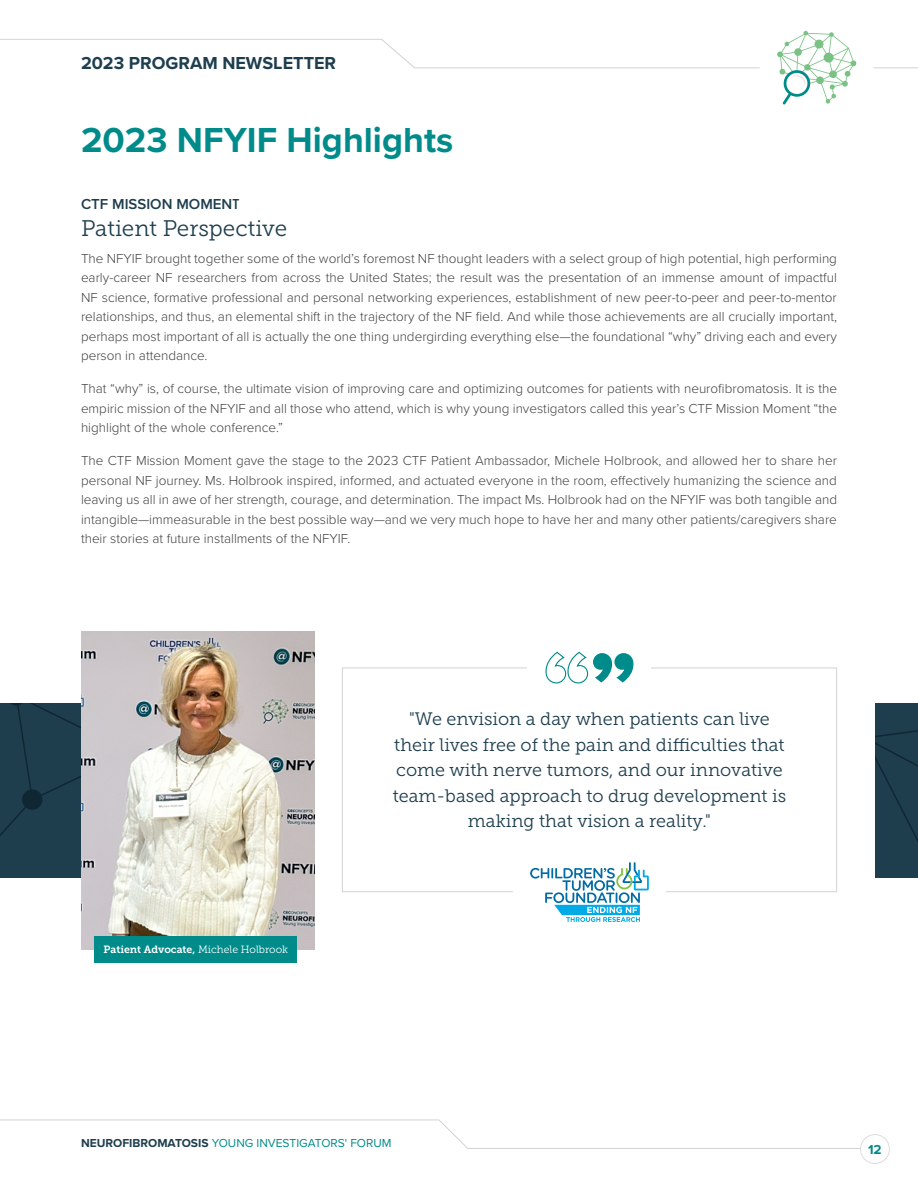
<style>
.page{position:relative;width:918px;height:1188px;background:#fff}
.page>*{position:absolute;margin:0;border:0;box-sizing:border-box;transform-origin:0 0}
.t1{font:700 36px "Proxima Nova";color:#008b8b}
.t2{font:22.5px "Museo Slab 300";color:#1e3e4e}
.t3{font:18px/25.5px "Museo Slab 300";color:#1e3e4e;text-align:center}
.t4{font:700 18px "Proxima Nova";color:#1e3e4e}
.t5{font:600 15px "Proxima Nova";color:#1e3e4e}
.t6{font:300 13.5px/19.5px "Proxima Nova";color:#414042;text-align:justify}
.t7{font:700 13.5px "Proxima Nova";color:#008b8b}
.t8{font:12px "Proxima Nova";color:#008b8b}
.t9{font:10.5px "Museo Slab 700";letter-spacing:-.005em;color:#fff}
.s1{font-family:"Proxima Nova Cond"}
.s2{font-family:"Museo Slab 300"}
.s3{font-weight:700;color:#1e3e4e}
</style>
<div class="page">
<svg style="left:0;top:39px;width:760px;height:30px"></svg>
<svg style="left:0;top:1119px;width:868px;height:30px"></svg>
<div style="left:860px;top:1135px;width:29px;height:29px;background:#fff;border-radius:50%"></div>
<div style="left:860px;top:1134px;width:30px;height:30px;border:1px solid #dcddde;border-radius:50%"></div>
<hr style="left:874px;top:67px;width:44px;height:1px;background:#d1d3d4">
<svg style="left:777px;top:31px;width:79px;height:73px"></svg>
<img style="left:81px;top:631px;width:234px;height:318px">
<div style="left:95px;top:936px;width:202px;height:27px;background:#008b8b"></div>
<svg style="left:545px;top:651px;width:89px;height:33px"></svg>
<svg style="left:0;top:703px;width:918px;height:219px"></svg>
<h3 class="t4" style="left:81px;top:49px;width:257px">2023 PROGRAM NEWSLETTER</h3>
<h1 class="t1" style="left:81px;top:113px;width:374px">2023 NFYIF Highlights</h1>
<p class="t5" style="left:81px;top:193px;width:160px">CTF MISSION MOMEN<span class="s1">T</span></p>
<h2 class="t2" style="left:81px;top:216px;width:208px">Patient Perspective</h2>
<p class="t6" style="left:81px;top:248px;width:758px">The NFYIF brought together some of the world’s foremost NF thought leaders with a select group of high potential, high performing early-career NF researchers from across the United States; the result was the presentation of an immense amount of impactful NF science, formative professional and personal networking experiences, establishment of new peer-to-peer and peer-to-mentor relationships, and thus, an elemental shift in the trajectory of the NF field. And while those achievements are all crucially important, perhaps most important of all is actually the one thing undergirding everything else—the foundational “why” driving each and every person in attendance.</p>
<p class="t6" style="left:81px;top:378px;width:758px">That “why” is, of course, the ultimate vision of improving care and optimizing outcomes for patients with neurofibromatosis. It is the empiric mission of the NFYIF and all those who attend, which is why young investigators called this year’s CTF Mission Moment “the highlight of the whole conference.”</p>
<p class="t6" style="left:81px;top:450px;width:758px">The CTF Mission Moment gave the stage to the 2023 CTF Patient Ambassador, Michele Holbrook, and allowed her to share her personal NF journey. Ms. Holbrook inspired, informed, and actuated everyone in the room, effectively humanizing the science and leaving us all in awe of her strength, courage, and determination. The impact Ms. Holbrook had on the NFYIF was both tangible and intangible—immeasurable in the best possible way—and we very much hope to have her and many other patients/caregivers share their stories at future installments of the NFYIF.</p>
<p class="t9" style="left:104px;top:944px;width:186px">Patient Advocate, <span class="s2">Michele Holbrook</span></p>
<h3 class="t3" style="left:393px;top:706px;width:395px">"We envision a day when patients can live their lives free of the pain and difficulties that come with nerve tumors, and our innovative team-based approach to drug development is making that vision a reality."</h3>
<p class="t8" style="left:81px;top:1134px;width:312px"><span class="s3">NEUROFIBROMATOSIS</span> YOUNG INVESTIGATORS' FORUM</p>
<p class="t7" style="left:868px;top:1139px;width:15px">12</p>
</div>
